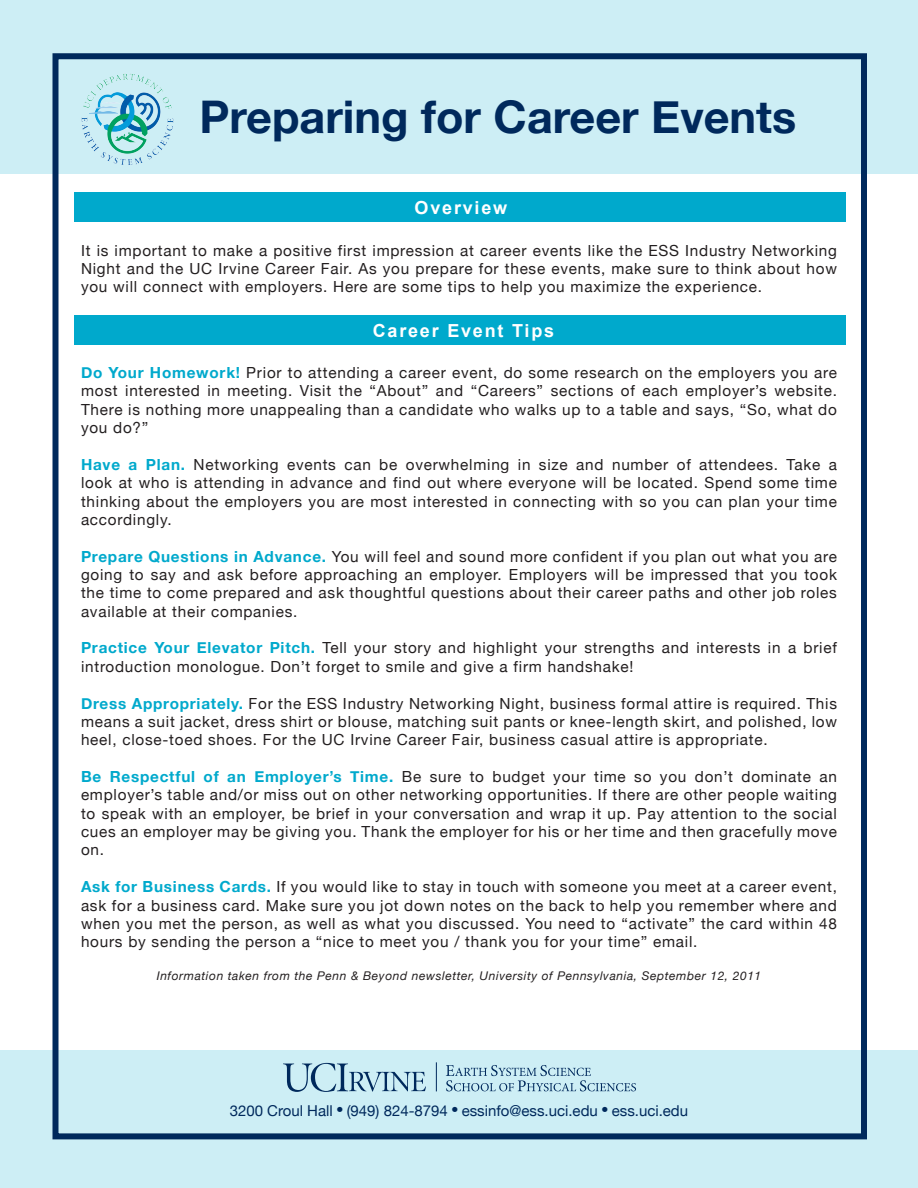
<style>
.page{position:relative;width:918px;height:1188px;background:#fff}
.page>*{position:absolute;margin:0;border:0;box-sizing:border-box;transform-origin:0 0}
.t1{font:700 45px "Helvetica Neue";color:#00295c}
.t2{font:700 18px "Arial";letter-spacing:.1em;color:#fff}
.t3{font:15.3px/18.3px "Helvetica Neue";letter-spacing:.05em;color:#231f20;text-align:justify}
.t4{font:15px "Helvetica Neue";color:#00295c}
.t5{font:italic 12px "Helvetica Neue";letter-spacing:.05em;color:#231f20}
.s1{font-weight:700;color:#00a9cc}
</style>
<div class="page">
<div style="left:0;top:1050px;width:918px;height:138px;background:#cdeef5"></div>
<div style="left:0;top:0;width:918px;height:173px;background:#cdeef5"></div>
<div style="left:52px;top:53px;width:815px;height:1086px;border:6px solid #00295c"></div>
<img style="left:81px;top:73px;width:93px;height:92px">
<div style="left:74px;top:316px;width:772px;height:29px;background:#00a9cc"></div>
<div style="left:74px;top:193px;width:772px;height:29px;background:#00a9cc"></div>
<svg style="left:436px;top:1062px;width:1px;height:29px"></svg>
<svg style="left:283px;top:1063px;width:143px;height:29px"></svg>
<svg style="left:446px;top:1065px;width:190px;height:26px"></svg>
<p class="t1" style="left:200px;top:90px;width:598px">Preparing for Career Events</p>
<p class="t2" style="left:415px;top:196px;width:94px">Overview</p>
<p class="t3" style="left:81px;top:241px;width:758px">It is important to make a positive first impression at career events like the ESS Industry Networking Night and the UC Irvine Career Fair. As you prepare for these events, make sure to think about how you will connect with employers. Here are some tips to help you maximize the experience.</p>
<p class="t2" style="left:373px;top:319px;width:183px">Career Event Tips</p>
<p class="t3" style="left:81px;top:363px;width:758px"><span class="s1">Do Your Homework!</span> Prior to attending a career event, do some research on the employers you are most interested in meeting. Visit the “About” and “Careers” sections of each employer’s website.<br>There is nothing more unappealing than a candidate who walks up to a table and says, “So, what do you do?”</p>
<p class="t3" style="left:81px;top:455px;width:758px"><span class="s1">Have a Plan.</span> Networking events can be overwhelming in size and number of attendees. Take a look at who is attending in advance and find out where everyone will be located. Spend some time thinking about the employers you are most interested in connecting with so you can plan your time accordingly.</p>
<p class="t3" style="left:81px;top:547px;width:758px"><span class="s1">Prepare Questions in Advance.</span> You will feel and sound more confident if you plan out what you are going to say and ask before approaching an employer. Employers will be impressed that you took the time to come prepared and ask thoughtful questions about their career paths and other job roles available at their companies.</p>
<p class="t3" style="left:81px;top:639px;width:757px"><span class="s1">Practice Your Elevator Pitch.</span> Tell your story and highlight your strengths and interests in a brief introduction monologue. Don’t forget to smile and give a firm handshake!</p>
<p class="t3" style="left:81px;top:694px;width:758px"><span class="s1">Dress Appropriately.</span> For the ESS Industry Networking Night, business formal attire is required. This means a suit jacket, dress shirt or blouse, matching suit pants or knee-length skirt, and polished, low heel, close-toed shoes. For the UC Irvine Career Fair, business casual attire is appropriate.</p>
<p class="t3" style="left:81px;top:767px;width:758px"><span class="s1">Be Respectful of an Employer’s Time.</span> Be sure to budget your time so you don’t dominate an employer’s table and/or miss out on other networking opportunities. If there are other people waiting to speak with an employer, be brief in your conversation and wrap it up. Pay attention to the social cues an employer may be giving you. Thank the employer for his or her time and then gracefully move on.</p>
<p class="t3" style="left:81px;top:877px;width:758px"><span class="s1">Ask for Business Cards.</span> If you would like to stay in touch with someone you meet at a career event, ask for a business card. Make sure you jot down notes on the back to help you remember where and when you met the person, as well as what you discussed. You need to “activate” the card within 48 hours by sending the person a “nice to meet you / thank you for your time” email.</p>
<p class="t5" style="left:157px;top:969px;width:606px">Information taken from the Penn &amp; Beyond newsletter, University of Pennsylvania, September 12, 2011</p>
<p class="t4" style="left:230px;top:1102px;width:460px">3200 Croul Hall <sup>l</sup> (949) 824-8794 <sup>l</sup> essinfo@ess.uci.edu <sup>l</sup> ess.uci.edu</p>
</div>
